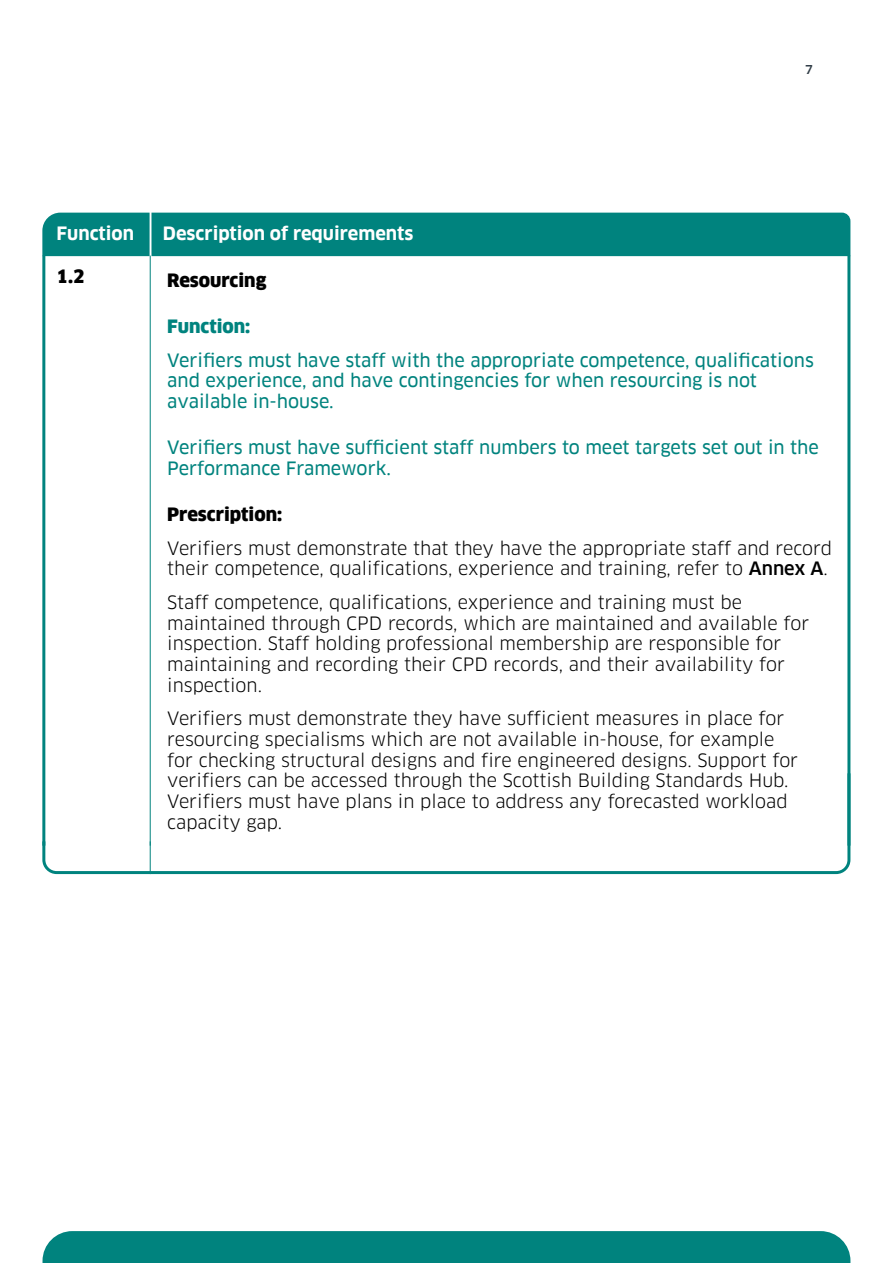
<style>
.page{position:relative;width:893px;height:1263px;background:#fff}
.page>*{position:absolute;margin:0;border:0;box-sizing:border-box;transform-origin:0 0}
.t1{font:18px/20.7px "Clan";color:#000}
.t2{font:18px/20.7px "Clan Pro News";color:#00837e}
.t3{font:700 18px "Clan Pro";color:#fff}
.t4{font:900 18px "Clan Pro";color:#000}
.t5{font:900 18px "Clan Pro";color:#00837e}
.t6{font:500 12px "Clan Pro";color:#323e48}
.s1{font-family:"Clan Pro";font-weight:500}
</style>
<div class="page">
<div style="left:43px;top:1231px;width:807px;height:32px;background:#00837e"></div>
<hr style="left:150px;top:256px;width:1px;height:590px;background:#00837e">
<hr style="left:42px;top:256px;width:3px;height:590px;background:#00837e">
<hr style="left:847px;top:256px;width:3px;height:590px;background:#00837e">
<div style="left:42px;top:213px;width:808px;height:43px;background:#00837e"></div>
<svg style="left:42px;top:838px;width:105px;height:37px"></svg>
<svg style="left:147px;top:770px;width:704px;height:105px"></svg>
<p class="t6" style="left:805px;top:62px;width:9px">7</p>
<p class="t3" style="left:57px;top:222px;width:79px">Function</p>
<p class="t3" style="left:163px;top:222px;width:252px">Description of requirements</p>
<p class="t4" style="left:57px;top:265px;width:29px">1.2</p>
<p class="t4" style="left:167px;top:270px;width:101px">Resourcing</p>
<p class="t5" style="left:167px;top:316px;width:85px">Function:</p>
<p class="t2" style="left:167px;top:350px;width:648px">Verifiers must have staff with the appropriate competence, qualifications and experience, and have contingencies for when resourcing is not available in-house.</p>
<p class="t2" style="left:167px;top:437px;width:653px">Verifiers must have sufficient staff numbers to meet targets set out in the<br>Performance Framework.</p>
<p class="t4" style="left:167px;top:504px;width:117px">Prescription:</p>
<p class="t1" style="left:167px;top:538px;width:666px">Verifiers must demonstrate that they have the appropriate staff and record their competence, qualifications, experience and training, refer to <span class="s1">Annex A</span>.</p>
<p class="t1" style="left:167px;top:592px;width:643px">Staff competence, qualifications, experience and training must be maintained through CPD records, which are maintained and available for inspection. Staff holding professional membership are responsible for maintaining and recording their CPD records, and their availability for inspection.</p>
<p class="t1" style="left:167px;top:708px;width:632px">Verifiers must demonstrate they have sufficient measures in place for resourcing specialisms which are not available in-house, for example for checking structural designs and fire engineered designs. Support for verifiers can be accessed through the Scottish Building Standards Hub.<br>Verifiers must have plans in place to address any forecasted workload capacity gap.</p>
</div>
